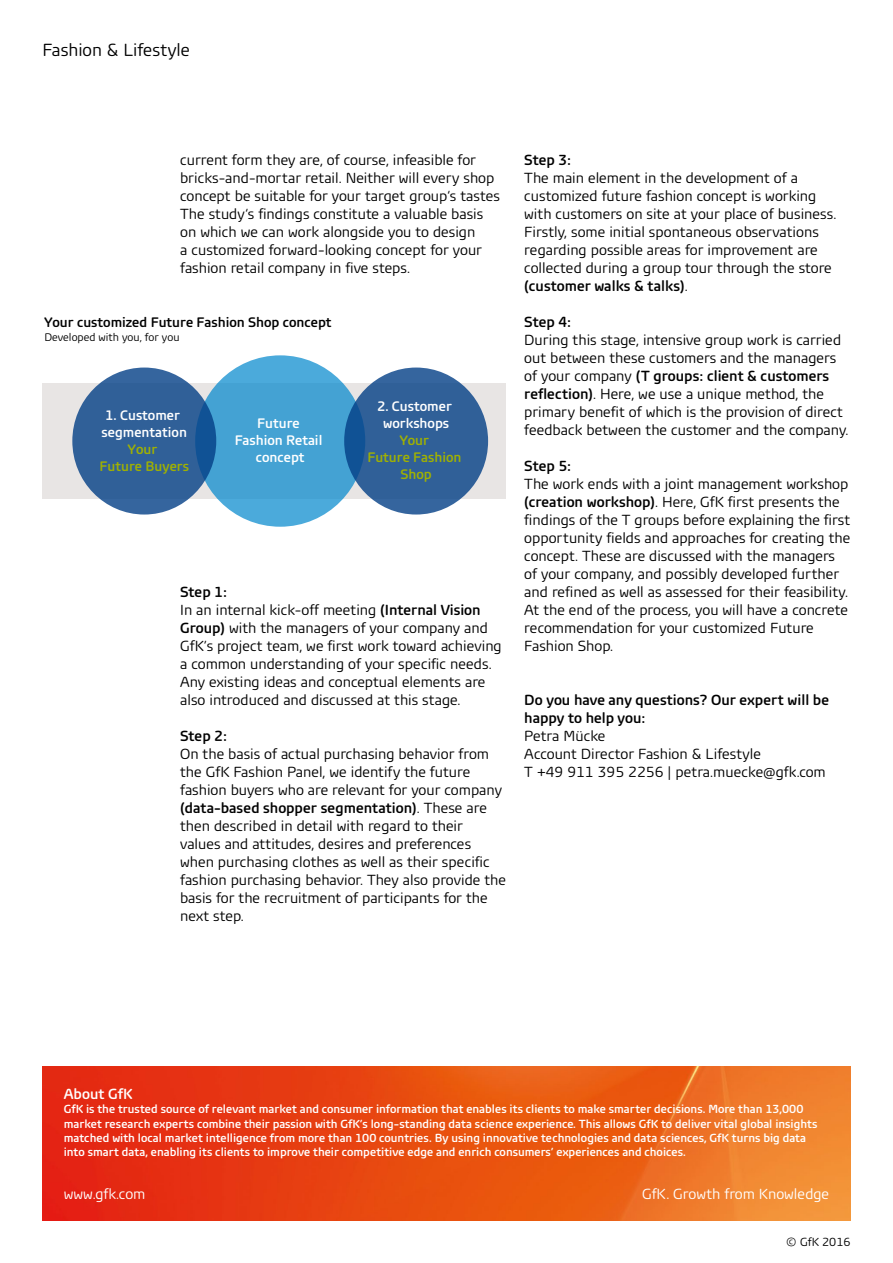
<style>
.page{position:relative;width:893px;height:1263px;background:#fff}
.page>*{position:absolute;margin:0;border:0;box-sizing:border-box;transform-origin:0 0}
.t1{font:18px "Insightprint";color:#000}
.t2{font:15px/18px "Insightprint";color:#000}
.t3{font:700 15px/18px "Insightprint";color:#000}
.t4{font:15px "Insightprint";color:#fff}
.t5{font:700 15px "Insightprint";color:#fff}
.t6{font:700 14.1px/17px "Insightprint";color:#fff;text-align:center}
.t7{font:700 14.1px "Insightprint";color:#000}
.t8{font:700 14.1px/17px "Insightprint";color:#a0b101;text-align:center}
.t9{font:700 12px/14.4px "Insightprint";color:#fff}
.t10{font:12px "Insightprint";color:#000}
.t11{font:11.25px "Insightprint";color:#000}
.s1{font-weight:700}
</style>
<div class="page">
<img style="left:43px;top:1066px;width:807px;height:154px">
<div style="left:43px;top:383px;width:463px;height:116px;background:#e8e5e4"></div>
<div style="left:195px;top:355px;width:170px;height:172px;background:#44a2d3;border-radius:50%"></div>
<svg style="left:344px;top:367px;width:144px;height:147px;background:#2f6098"></svg>
<svg style="left:72px;top:367px;width:144px;height:147px;background:#2f6099"></svg>
<p class="t1" style="left:43px;top:39px;width:149px">Fashion &amp; Lifestyle</p>
<p class="t2" style="left:180px;top:150px;width:321px">current form they are, of course, infeasible for bricks-and-mortar retail. Neither will every shop concept be suitable for your target group‘s tastes The study‘s findings constitute a valuable basis on which we can work alongside you to design<br>a customized forward-looking concept for your fashion retail company in five steps.</p>
<p class="t7" style="left:44px;top:314px;width:289px">Your customized Future Fashion Shop concept</p>
<p class="t11" style="left:44px;top:331px;width:137px">Developed with you, for you</p>
<p class="t6" style="left:102px;top:406px;width:87px;text-align:left">1. Customer segmentation</p>
<p class="t8" style="left:100px;top:440px;width:91px">Your<br>Future Buyers</p>
<p class="t6" style="left:235px;top:415px;width:89px">Future<br>Fashion Retail concept</p>
<p class="t6" style="left:377px;top:398px;width:76px">2. Customer workshops</p>
<p class="t8" style="left:367px;top:432px;width:96px">Your<br>Future Fashion<br>Shop</p>
<p class="t2" style="left:180px;top:582px;width:323px"><span class="s1">Step 1:<br></span>In an internal kick-off meeting <span class="s1">(Internal Vision Group)</span> with the managers of your company and GfK’s project team, we first work toward achieving a common understanding of your specific needs.<br>Any existing ideas and conceptual elements are also introduced and discussed at this stage.</p>
<p class="t3" style="left:180px;top:726px;width:48px">Step 2:</p>
<p class="t2" style="left:180px;top:744px;width:327px">On the basis of actual purchasing behavior from the GfK Fashion Panel, we identify the future fashion buyers who are relevant for your company <span class="s1">(data-based shopper segmentation)</span>. These are then described in detail with regard to their values and attitudes, desires and preferences when purchasing clothes as well as their specific fashion purchasing behavior. They also provide the basis for the recruitment of participants for the next step.</p>
<p class="t3" style="left:524px;top:150px;width:48px">Step 3:</p>
<p class="t2" style="left:524px;top:168px;width:313px">The main element in the development of a customized future fashion concept is working with customers on site at your place of business.<br>Firstly, some initial spontaneous observations regarding possible areas for improvement are collected during a group tour through the store <span class="s1">(customer walks &amp; talks)</span>.</p>
<p class="t3" style="left:524px;top:312px;width:48px">Step 4:</p>
<p class="t2" style="left:524px;top:330px;width:326px">During this stage, intensive group work is carried out between these customers and the managers of your company <span class="s1">(T groups: client &amp; customers reflection)</span>. Here, we use a unique method, the primary benefit of which is the provision of direct feedback between the customer and the company.</p>
<p class="t3" style="left:524px;top:456px;width:48px">Step 5:</p>
<p class="t2" style="left:524px;top:474px;width:327px">The work ends with a joint management workshop <span class="s1">(creation workshop)</span>. Here, GfK first presents the findings of the T groups before explaining the first opportunity fields and approaches for creating the concept. These are discussed with the managers of your company, and possibly developed further and refined as well as assessed for their feasibility.<br>At the end of the process, you will have a concrete recommendation for your customized Future Fashion Shop.</p>
<p class="t3" style="left:524px;top:690px;width:306px">Do you have any questions? Our expert will be happy to help you:</p>
<p class="t2" style="left:524px;top:726px;width:303px">Petra Mücke<br>Account Director Fashion &amp; Lifestyle<br>T +49 911 395 2256 | petra.muecke@gfk.com</p>
<p class="t5" style="left:64px;top:1084px;width:70px">About GfK</p>
<p class="t9" style="left:64px;top:1102px;width:755px">GfK is the trusted source of relevant market and consumer information that enables its clients to make smarter decisions. More than 13,000 market research experts combine their passion with GfK’s long-standing data science experience. This allows GfK to deliver vital global insights matched with local market intelligence from more than 100 countries. By using innovative technologies and data sciences, GfK turns big data into smart data, enabling its clients to improve their competitive edge and enrich consumers’ experiences and choices.</p>
<p class="t4" style="left:64px;top:1185px;width:83px">www.gfk.com</p>
<p class="t4" style="left:642px;top:1185px;width:189px">GfK. Growth from Knowledge</p>
<p class="t10" style="left:786px;top:1235px;width:66px">© GfK 2016</p>
</div>
